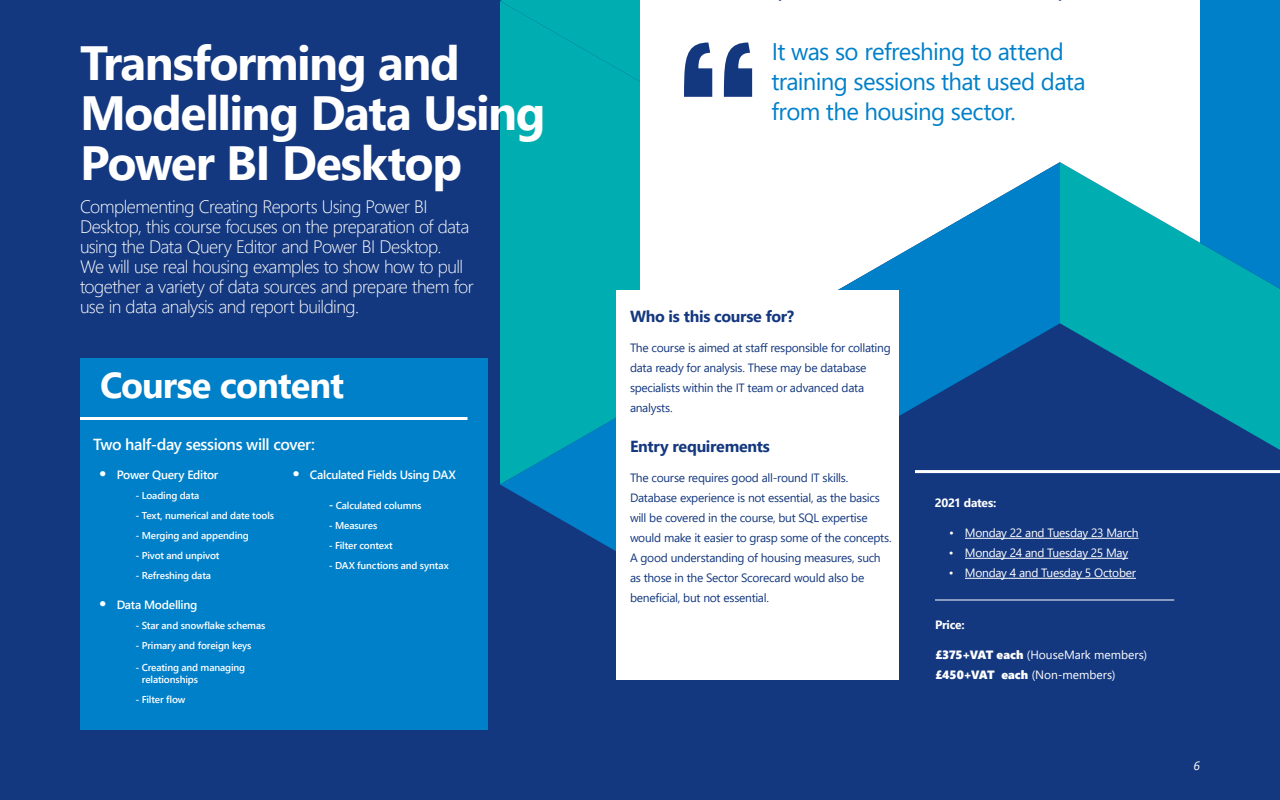
<style>
.page{position:relative;width:1280px;height:800px;background:#14387f}
.page>*{position:absolute;margin:0;border:0;box-sizing:border-box;transform-origin:0 0}
.t1{font:700 48px/50px "Segoe UI";letter-spacing:-.03em;color:#fff}
.t2{font:700 36px "Segoe UI";letter-spacing:-.03em;color:#fff}
.t3{font:24px/30px "Segoe UI";letter-spacing:-.03em;color:#0080c9}
.t4{font:300 18px/20px "Segoe UI";letter-spacing:-.03em;color:#fff}
.t5{font:600 16px/20px "Segoe UI";letter-spacing:-.02em;color:#fff}
.t6{font:700 16px "Segoe UI";letter-spacing:-.02em;color:#14387f}
.t7{font:12px/20px "Segoe UI";letter-spacing:-.025em;color:#14387f}
.t8{font:12px "Segoe UI";letter-spacing:-.02em;color:#fff}
.t9{font:600 12px "Segoe UI";letter-spacing:-.025em;color:#fff}
.t10{font:12px/20px "Segoe UI";color:#fff}
.t11{font:700 12px "Segoe UI";letter-spacing:-.02em;color:#fff}
.t12{font:italic 12px "Open Sans";color:#fff}
.t13{font:600 10px/12px "Segoe UI";letter-spacing:-.015em;color:#fff}
.s1{font-size:12px}
.s2{font-family:"Segoe UI Black"}
</style>
<div class="page">
<svg style="left:1200px;top:289px;width:80px;height:161px;background:#029ca9"></svg>
<svg style="left:1200px;top:0;width:80px;height:289px;background:#0083c6"></svg>
<svg style="left:640px;top:0;width:560px;height:404px;background:#c4e6ea"></svg>
<svg style="left:500px;top:162px;width:560px;height:403px"></svg>
<svg style="left:500px;top:82px;width:140px;height:402px;background:#00a9b2"></svg>
<div style="left:500px;top:0;width:140px;height:82px;background:#00adb1"></div>
<div style="left:80px;top:358px;width:408px;height:372px;background:#0080c9"></div>
<hr style="left:80px;top:417px;width:388px;height:3px;background:#fff">
<svg style="left:684px;top:43px;width:68px;height:54px"></svg>
<div style="left:617px;top:290px;width:282px;height:390px;background:#fff"></div>
<hr style="left:965px;top:538px;width:174px;height:1px;background:#fff">
<hr style="left:965px;top:558px;width:163px;height:1px;background:#fff">
<hr style="left:965px;top:578px;width:171px;height:1px;background:#fff">
<hr style="left:915px;top:470px;width:365px;height:3px;background:#fff">
<hr style="left:935px;top:600px;width:239px;height:1px;background:#fff">
<h1 class="t1" style="left:80px;top:34px;width:467px">Transforming and<br>Modelling Data Using<br>Power BI Desktop</h1>
<p class="t4" style="left:80px;top:195px;width:395px">Complementing Creating Reports Using Power BI Desktop, this course focuses on the preparation of data using the Data Query Editor and Power BI Desktop.<br>We will use real housing examples to show how to pull together a variety of data sources and prepare them for use in data analysis and report building.</p>
<h2 class="t2" style="left:100px;top:351px;width:246px">Course content</h2>
<h3 class="t5" style="left:93px;top:433px;width:223px">Two half-day sessions will cover:</h3>
<p class="t9" style="left:99px;top:463px;width:121px">● Power Query Editor</p>
<p class="t13" style="left:135px;top:488px;width:66px">- Loading data</p>
<p class="t13" style="left:135px;top:508px;width:140px">- Text, numerical and date tools</p>
<p class="t13" style="left:135px;top:528px;width:115px">- Merging and appending</p>
<p class="t13" style="left:135px;top:548px;width:86px">- Pivot and unpivot</p>
<p class="t13" style="left:135px;top:568px;width:77px">- Refreshing data</p>
<p class="t9" style="left:99px;top:593px;width:100px">● Data Modelling</p>
<p class="t13" style="left:135px;top:618px;width:132px">- Star and snowflake schemas</p>
<p class="t13" style="left:135px;top:638px;width:118px">- Primary and foreign keys</p>
<p class="t13" style="left:142px;top:660px;width:105px;text-indent:-6px">- Creating and managing relationships</p>
<p class="t13" style="left:135px;top:692px;width:51px">- Filter flow</p>
<h3 class="t5" style="left:166px;top:482px;width:88px">Two<br>half-<br>day sessions will cover:</h3>
<p class="t9" style="left:293px;top:463px;width:165px">● Calculated Fields Using DAX</p>
<p class="t13" style="left:329px;top:498px;width:94px"><span class="s1">-</span> Calculated columns</p>
<p class="t13" style="left:329px;top:518px;width:50px">- Measures</p>
<p class="t13" style="left:329px;top:538px;width:66px">- Filter context</p>
<p class="t13" style="left:329px;top:558px;width:122px">- DAX functions and syntax</p>
<h3 class="t3" style="left:771px;top:34px;width:316px">It was so refreshing to attend training sessions that used data from the housing sector.</h3>
<h3 class="t6" style="left:630px;top:301px;width:166px">Who is this course for?</h3>
<p class="t7" style="left:630px;top:336px;width:262px">The course is aimed at staff responsible for collating data ready for analysis. These may be database specialists within the IT team or advanced data analysts.</p>
<h3 class="t6" style="left:630px;top:431px;width:141px">Entry requirements</h3>
<p class="t7" style="left:630px;top:466px;width:263px">The course requires good all-round IT skills.<br>Database experience is not essential, as the basics will be covered in the course, but SQL expertise would make it easier to grasp some of the concepts.<br>A good understanding of housing measures, such as those in the Sector Scorecard would also be beneficial, but not essential.</p>
<p class="t11" style="left:935px;top:492px;width:63px">2021 dates:</p>
<p class="t8" style="left:949px;top:522px;width:191px">• Monday 22 and Tuesday 23 March</p>
<p class="t8" style="left:949px;top:542px;width:181px">• Monday 24 and Tuesday 25 May</p>
<p class="t8" style="left:949px;top:562px;width:189px">• Monday 4 and Tuesday 5 October</p>
<p class="t11" style="left:935px;top:613px;width:31px">Price:</p>
<p class="t10" style="left:935px;top:643px;width:213px"><span class="s2">£375+VAT each</span> (HouseMark members) <span class="s2">£450+VAT each</span> (Non-members)</p>
<p class="t12" style="left:1193px;top:757px;width:8px">6</p>
</div>
